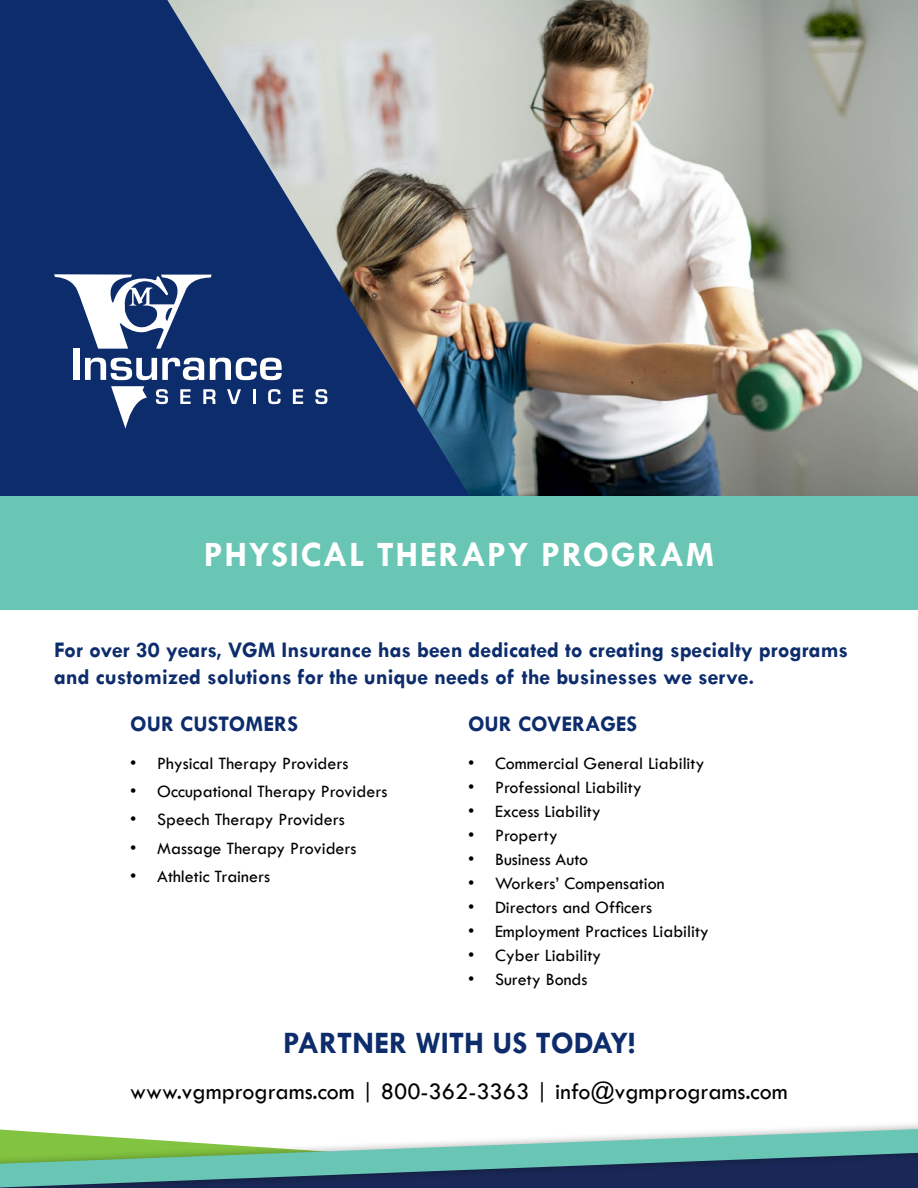
<style>
.page{position:relative;width:918px;height:1188px;background:#fff}
.page>*{position:absolute;margin:0;border:0;box-sizing:border-box;transform-origin:0 0}
.t1{font:700 36px "Tw Cen";letter-spacing:.04em;color:#fff}
.t2{font:700 31.5px "Tw Cen";color:#0d2c6c}
.t3{font:24px "Tw Cen";color:#000}
.t4{font:700 22.5px/27px "Tw Cen";color:#0d2c6c}
.t5{font:18px "Tw Cen";color:#000}
</style>
<div class="page">
<img style="left:488px;top:0;width:430px;height:496px">
<svg style="left:0;top:0;width:488px;height:496px;background:#4d5f84"></svg>
<svg style="left:54px;top:274px;width:158px;height:75px"></svg>
<svg style="left:111px;top:386px;width:36px;height:43px"></svg>
<svg style="left:156px;top:389px;width:12px;height:15px"></svg>
<svg style="left:180px;top:389px;width:11px;height:15px"></svg>
<svg style="left:203px;top:389px;width:13px;height:15px"></svg>
<svg style="left:227px;top:389px;width:14px;height:15px"></svg>
<hr style="left:253px;top:389px;width:3px;height:15px;background:#fff">
<svg style="left:268px;top:389px;width:13px;height:15px"></svg>
<svg style="left:293px;top:389px;width:10px;height:15px"></svg>
<svg style="left:315px;top:389px;width:12px;height:15px"></svg>
<div style="left:73px;top:348px;width:6px;height:32px;background:#fff"></div>
<svg style="left:85px;top:358px;width:119px;height:22px"></svg>
<svg style="left:210px;top:358px;width:72px;height:22px"></svg>
<div style="left:0;top:496px;width:918px;height:114px;background:#69c6b4"></div>
<svg style="left:0;top:1129px;width:918px;height:58px"></svg>
<h1 class="t1" style="left:204px;top:533px;width:512px">PHYSICAL THERAPY PROGRAM</h1>
<p class="t4" style="left:54px;top:636px;width:796px">For over 30 years, VGM Insurance has been dedicated to creating specialty programs and customized solutions for the unique needs of the businesses we serve.</p>
<p class="t4" style="left:130px;top:710px;width:169px">OUR CUSTOMERS</p>
<p class="t5" style="left:130px;top:752px;width:220px">• Physical Therapy Providers</p>
<p class="t5" style="left:130px;top:781px;width:259px">• Occupational Therapy Providers</p>
<p class="t5" style="left:130px;top:809px;width:216px">• Speech Therapy Providers</p>
<p class="t5" style="left:130px;top:837px;width:228px">• Massage Therapy Providers</p>
<p class="t5" style="left:130px;top:865px;width:141px">• Athletic Trainers</p>
<p class="t4" style="left:468px;top:710px;width:171px">OUR COVERAGES</p>
<p class="t5" style="left:468px;top:752px;width:238px">• Commercial General Liability</p>
<p class="t5" style="left:468px;top:776px;width:175px">• Professional Liability</p>
<p class="t5" style="left:468px;top:800px;width:134px">• Excess Liability</p>
<p class="t5" style="left:468px;top:824px;width:91px">• Property</p>
<p class="t5" style="left:468px;top:848px;width:122px">• Business Auto</p>
<p class="t5" style="left:468px;top:872px;width:198px">• Workers’ Compensation</p>
<p class="t5" style="left:468px;top:896px;width:186px">• Directors and Officers</p>
<p class="t5" style="left:468px;top:920px;width:242px">• Employment Practices Liability</p>
<p class="t5" style="left:468px;top:944px;width:135px">• Cyber Liability</p>
<p class="t5" style="left:468px;top:968px;width:121px">• Surety Bonds</p>
<h2 class="t2" style="left:283px;top:1024px;width:353px">PARTNER WITH US TODAY!</h2>
<h3 class="t3" style="left:130px;top:1076px;width:659px">www.vgmprograms.com | 800-362-3363 | info@vgmprograms.com</h3>
</div>
